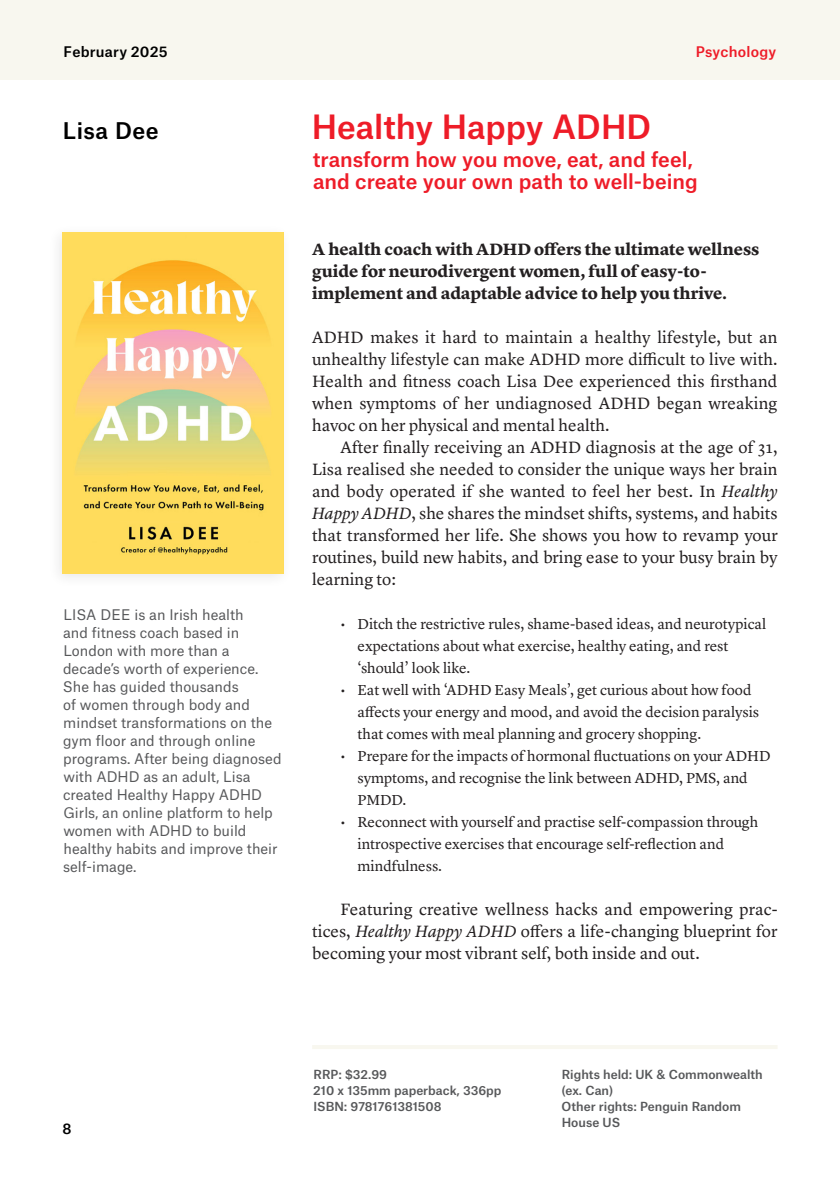
<style>
.page{position:relative;width:840px;height:1191px;background:#fff}
.page>*{position:absolute;margin:0;border:0;box-sizing:border-box;transform-origin:0 0}
.t1{font:500 32px "Atlas Grotesk";color:#ee1c28}
.t2{font:500 22px "Atlas Grotesk";letter-spacing:.025em;color:#000}
.t3{font:500 20px/22px "Atlas Grotesk";color:#ee1c28}
.t4{font:17px/22px "Lyon Text";color:#231f20;text-align:justify}
.t5{font:700 17px/22px "Lyon Text";letter-spacing:-.005em;color:#231f20}
.t6{font:15px/22px "Lyon Text";color:#231f20}
.t7{font:14px/18px "Atlas Grotesk";color:#57585a}
.t8{font:500 14px "Atlas Grotesk";letter-spacing:.02em;color:#000}
.t9{font:500 14px "Atlas Grotesk";letter-spacing:.02em;color:#ee1c28}
.t10{font:500 12px/16px "Atlas Grotesk";color:#57585a}
.s1{font-style:italic}
</style>
<div class="page">
<div style="left:0;top:0;width:839px;height:79px;background:#f8f7ef"></div>
<hr style="left:312px;top:1045px;width:465px;height:4px;background:#f8f7ef">
<div style="left:48px;top:224px;width:245px;height:365px;background:#fcfbfb"></div>
<img style="left:62px;top:233px;width:221px;height:341px">
<p class="t8" style="left:64px;top:40px;width:105px">February 2025</p>
<p class="t9" style="left:695px;top:40px;width:82px">Psychology</p>
<p class="t2" style="left:63px;top:112px;width:97px">Lisa Dee</p>
<h1 class="t1" style="left:312px;top:100px;width:340px">Healthy Happy ADHD</h1>
<p class="t3" style="left:312px;top:146px;width:386px">transform how you move, eat, and feel, and create your own path to well-being</p>
<p class="t7" style="left:63px;top:604px;width:220px">LISA DEE is an Irish health<br>and fitness coach based in<br>London with more than a decade’s worth of experience.<br>She has guided thousands<br>of women through body and mindset transformations on the gym floor and through online programs. After being diagnosed with ADHD as an adult, Lisa created Healthy Happy ADHD<br>Girls, an online platform to help women with ADHD to build healthy habits and improve their self-image.</p>
<p class="t5" style="left:312px;top:237px;width:448px">A health coach with ADHD offers the ultimate wellness guide for neurodivergent women, full of easy-to&shy;implement and adaptable advice to help you thrive.</p>
<p class="t4" style="left:312px;top:325px;width:466px">ADHD makes it hard to maintain a healthy lifestyle, but an unhealthy lifestyle can make ADHD more difficult to live with.<br>Health and fitness coach Lisa Dee experienced this firsthand when symptoms of her undiagnosed ADHD began wreaking havoc on her physical and mental health.</p>
<p class="t4" style="left:312px;top:435px;width:467px;text-indent:28px">After finally receiving an ADHD diagnosis at the age of 31, Lisa realised she needed to consider the unique ways her brain and body operated if she wanted to feel her best. In <span class="s1">Healthy Happy ADHD</span>, she shares the mindset shifts, systems, and habits that transformed her life. She shows you how to revamp your routines, build new habits, and bring ease to your busy brain by learning to:</p>
<p class="t6" style="left:357px;top:611px;width:410px;text-indent:-17px">• Ditch the restrictive rules, shame-based ideas, and neurotypical expectations about what exercise, healthy eating, and rest ‘should’ look like.</p>
<p class="t6" style="left:357px;top:677px;width:403px;text-indent:-17px">• Eat well with ‘ADHD Easy Meals’, get curious about how food affects your energy and mood, and avoid the decision paralysis that comes with meal planning and grocery shopping.</p>
<p class="t6" style="left:357px;top:743px;width:414px;text-indent:-17px">• Prepare for the impacts of hormonal fluctuations on your ADHD symptoms, and recognise the link between ADHD, PMS, and<br>PMDD.</p>
<p class="t6" style="left:357px;top:810px;width:402px;text-indent:-17px">• Reconnect with yourself and practise self-compassion through introspective exercises that encourage self-reflection and mindfulness.</p>
<p class="t4" style="left:312px;top:897px;width:467px;text-indent:28px">Featuring creative wellness hacks and empowering prac&shy;tices, <span class="s1">Healthy Happy ADHD</span> offers a life-changing blueprint for becoming your most vibrant self, both inside and out.</p>
<p class="t8" style="left:62px;top:1117px;width:11px">8</p>
<p class="t10" style="left:313px;top:1065px;width:190px">RRP: $32.99<br>210 x 135mm paperback, 336pp<br>ISBN: 9781761381508</p>
<p class="t10" style="left:561px;top:1065px;width:203px">Rights held: UK &amp; Commonwealth (ex. Can)<br>Other rights: Penguin Random<br>House US</p>
</div>
